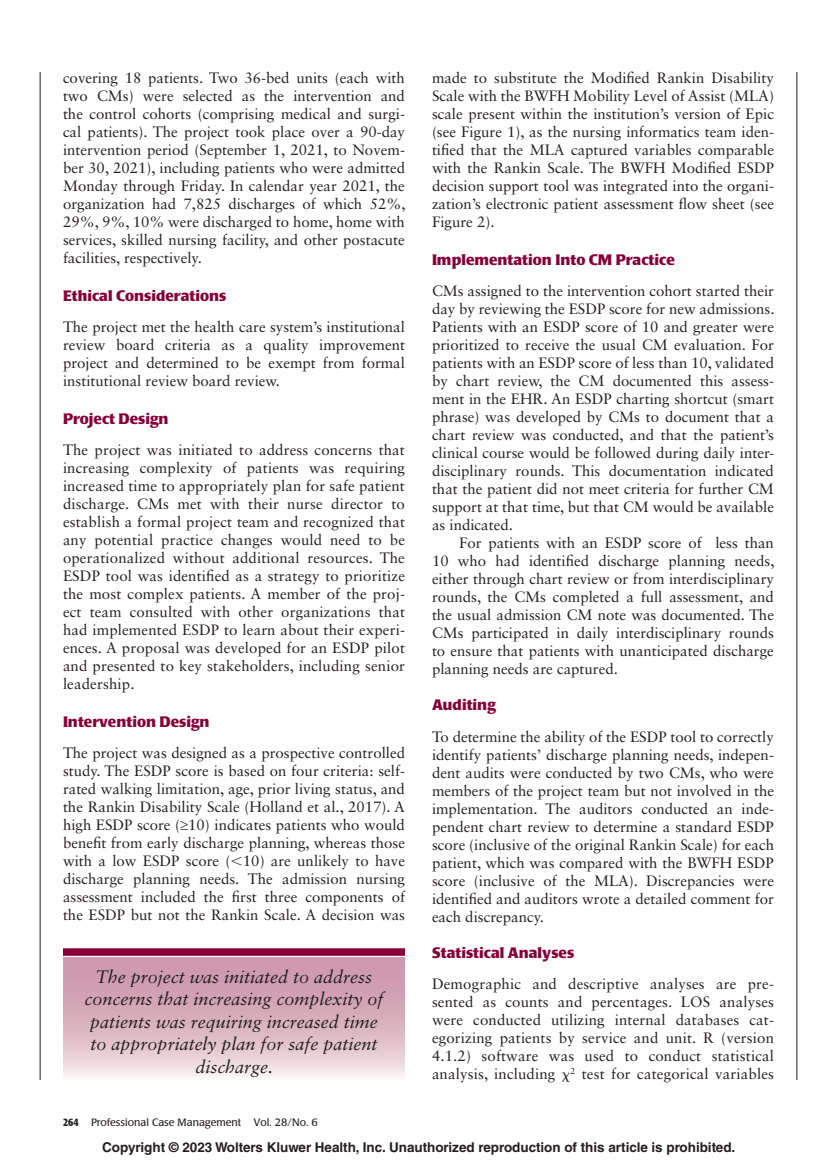
<style>
.page{position:relative;width:837px;height:1161px;background:#fff}
.page>*{position:absolute;margin:0;border:0;box-sizing:border-box;transform-origin:0 0}
.DisplayQuote{font:italic 18px/22.5px "Sabon LT Std";color:#231f20;text-align:center}
.ParaFL{font:15px/18px "Sabon LT Std";color:#231f20;text-align:justify}
.Para{font:15px/18px "Sabon LT Std";color:#231f20;text-align:justify}
.t1{font:700 15px "Poppl Laudatio";color:#860037}
.t2{font:700 13.5px "Helvetica LT Std";letter-spacing:-.005em;color:#231f20}
.t3{font:10.5px "Poppl Laudatio";color:#231f20}
.s1{font-weight:700;font-stretch:condensed}
</style>
<div class="page">
<hr style="left:40px;top:72px;width:1px;height:1008px;background:#231f20">
<hr style="left:796px;top:72px;width:1px;height:1008px;background:#231f20">
<svg style="left:63px;top:957px;width:342px;height:120px;background:#dbb5c1"></svg>
<div style="left:63px;top:948px;width:342px;height:8px;background:#860037"></div>
<p class="ParaFL" style="left:63px;top:69px;width:344px">covering 18 patients. Two 36-bed units (each with two CMs) were selected as the intervention and the control cohorts (comprising medical and surgi&shy;cal patients). The project took place over a 90-day intervention period (September 1, 2021, to Novem&shy;ber 30, 2021), including patients who were admitted Monday through Friday. In calendar year 2021, the organization had 7,825 discharges of which 52%, 29%, 9%, 10% were discharged to home, home with services, skilled nursing facility, and other postacute facilities, respectively.</p>
<h2 class="t1" style="left:63px;top:287px;width:165px">Ethical Considerations</h2>
<p class="ParaFL" style="left:63px;top:318px;width:344px">The project met the health care system’s institutional review board criteria as a quality improvement project and determined to be exempt from formal institutional review board review.</p>
<h2 class="t1" style="left:63px;top:410px;width:107px">Project Design</h2>
<p class="ParaFL" style="left:63px;top:441px;width:344px">The project was initiated to address concerns that increasing complexity of patients was requiring increased time to appropriately plan for safe patient discharge. CMs met with their nurse director to establish a formal project team and recognized that any potential practice changes would need to be operationalized without additional resources. The ESDP tool was identified as a strategy to prioritize the most complex patients. A member of the proj&shy;ect team consulted with other organizations that had implemented ESDP to learn about their experi&shy;ences. A proposal was developed for an ESDP pilot and presented to key stakeholders, including senior leadership.</p>
<h2 class="t1" style="left:63px;top:713px;width:148px">Intervention Design</h2>
<p class="ParaFL" style="left:63px;top:744px;width:344px">The project was designed as a prospective controlled study. The ESDP score is based on four criteria: self&shy;rated walking limitation, age, prior living status, and the Rankin Disability Scale (Holland et al., 2017). A high ESDP score (≥10) indicates patients who would benefit from early discharge planning, whereas those with a low ESDP score ( 10) are unlikely to have discharge planning needs. The admission nursing assessment included the first three components of the ESDP but not the Rankin Scale. A decision was</p>
<p class="DisplayQuote" style="left:84px;top:965px;width:301px">The project was initiated to address concerns that increasing complexity of patients was requiring increased time to appropriately plan for safe patient discharge.</p>
<p class="t3" style="left:63px;top:1117px;width:256px"><span class="s1">264</span> Professional Case Management Vol. 28/No. 6</p>
<p class="ParaFL" style="left:432px;top:69px;width:344px">made to substitute the Modified Rankin Disability Scale with the BWFH Mobility Level of Assist (MLA) scale present within the institution’s version of Epic (see Figure 1), as the nursing informatics team iden&shy;tified that the MLA captured variables comparable with the Rankin Scale. The BWFH Modified ESDP decision support tool was integrated into the organi&shy;zation’s electronic patient assessment flow sheet (see Figure 2).</p>
<h2 class="t1" style="left:432px;top:251px;width:244px">Implementation Into CM Practice</h2>
<p class="ParaFL" style="left:432px;top:282px;width:344px">CMs assigned to the intervention cohort started their day by reviewing the ESDP score for new admissions.<br>Patients with an ESDP score of 10 and greater were prioritized to receive the usual CM evaluation. For patients with an ESDP score of less than 10, validated by chart review, the CM documented this assess&shy;ment in the EHR. An ESDP charting shortcut (smart phrase) was developed by CMs to document that a chart review was conducted, and that the patient’s clinical course would be followed during daily inter&shy;disciplinary rounds. This documentation indicated that the patient did not meet criteria for further CM support at that time, but that CM would be available as indicated.</p>
<p class="Para" style="left:432px;top:534px;width:344px;text-indent:27px">For patients with an ESDP score of less than 10 who had identified discharge planning needs, either through chart review or from interdisciplinary rounds, the CMs completed a full assessment, and the usual admission CM note was documented. The CMs participated in daily interdisciplinary rounds to ensure that patients with unanticipated discharge planning needs are captured.</p>
<h2 class="t1" style="left:432px;top:697px;width:65px">Auditing</h2>
<p class="ParaFL" style="left:432px;top:728px;width:344px">To determine the ability of the ESDP tool to correctly identify patients’ discharge planning needs, indepen&shy;dent audits were conducted by two CMs, who were members of the project team but not involved in the implementation. The auditors conducted an inde&shy;pendent chart review to determine a standard ESDP score (inclusive of the original Rankin Scale) for each patient, which was compared with the BWFH ESDP score (inclusive of the MLA). Discrepancies were identified and auditors wrote a detailed comment for each discrepancy.</p>
<h2 class="t1" style="left:432px;top:944px;width:144px">Statistical Analyses</h2>
<p class="ParaFL" style="left:432px;top:975px;width:344px">Demographic and descriptive analyses are pre&shy;sented as counts and percentages. LOS analyses were conducted utilizing internal databases cat&shy;egorizing patients by service and unit. R (version 4.1.2) software was used to conduct statistical analysis, including <sup>2</sup> test for categorical variables</p>
<p class="t2" style="left:102px;top:1139px;width:635px">Copyright © 2023 Wolters Kluwer Health, Inc. Unauthorized reproduction of this article is prohibited.</p>
</div>
